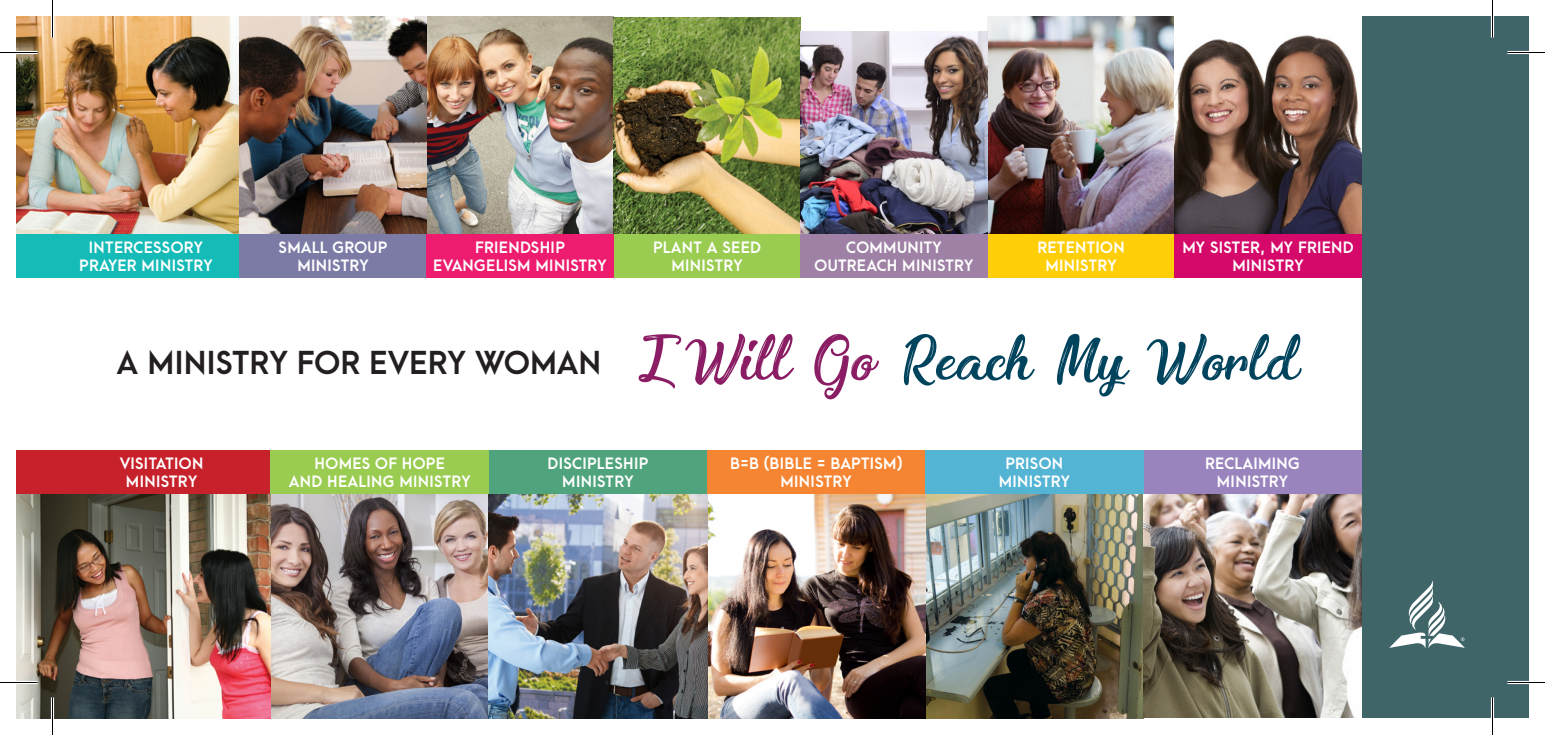
<style>
.page{position:relative;width:1545px;height:735px;background:#fff}
.page>*{position:absolute;margin:0;border:0;box-sizing:border-box;transform-origin:0 0}
.t1{font:52.5px "Enchanting Celebrations";color:#00435d}
.t2{font:800 30.25px "Arca Majora 2";letter-spacing:.01em;color:#231f20}
.t3{font:800 15px "Arca Majora 2";letter-spacing:.025em;color:#fff}
.s1{color:#8a1d63}
</style>
<div class="page">
<img style="left:16px;top:494px;width:1346px;height:225px">
<div style="left:16px;top:450px;width:255px;height:44px;background:#c7212b"></div>
<div style="left:489px;top:450px;width:218px;height:44px;background:#50a47d"></div>
<div style="left:1143px;top:450px;width:219px;height:44px;background:#9a84bd"></div>
<div style="left:271px;top:450px;width:218px;height:44px;background:#9acc51"></div>
<div style="left:707px;top:450px;width:218px;height:44px;background:#f58532"></div>
<div style="left:925px;top:450px;width:218px;height:44px;background:#54b4d4"></div>
<img style="left:16px;top:17px;width:224px;height:218px">
<img style="left:427px;top:17px;width:374px;height:218px">
<img style="left:988px;top:17px;width:187px;height:217px">
<img style="left:240px;top:17px;width:187px;height:218px">
<img style="left:801px;top:32px;width:187px;height:203px">
<img style="left:1175px;top:35px;width:187px;height:200px">
<div style="left:1362px;top:17px;width:166px;height:702px;background:#3f6569"></div>
<svg style="left:1389px;top:581px;width:76px;height:67px"></svg>
<div style="left:988px;top:235px;width:187px;height:43px;background:#fece08"></div>
<div style="left:1175px;top:235px;width:187px;height:43px;background:#d40969"></div>
<div style="left:16px;top:235px;width:224px;height:43px;background:#15bbb7"></div>
<div style="left:240px;top:235px;width:187px;height:43px;background:#7c7ba6"></div>
<div style="left:614px;top:235px;width:187px;height:43px;background:#9acc51"></div>
<div style="left:427px;top:235px;width:187px;height:43px;background:#ed1c6e"></div>
<div style="left:801px;top:235px;width:187px;height:43px;background:#9e81a4"></div>
<hr style="left:0;top:51px;width:38px;height:3px;background:#fff">
<hr style="left:1508px;top:51px;width:37px;height:3px;background:#fff">
<hr style="left:0;top:681px;width:38px;height:3px;background:#fff">
<hr style="left:1508px;top:681px;width:37px;height:3px;background:#fff">
<hr style="left:51px;top:0;width:3px;height:38px;background:#fff">
<hr style="left:51px;top:698px;width:3px;height:37px;background:#fff">
<hr style="left:1491px;top:0;width:3px;height:38px;background:#fff">
<hr style="left:1491px;top:698px;width:3px;height:37px;background:#fff">
<hr style="left:0;top:52px;width:38px;height:1px;background:#000">
<hr style="left:1508px;top:52px;width:37px;height:1px;background:#000">
<hr style="left:0;top:682px;width:38px;height:1px;background:#000">
<hr style="left:1508px;top:682px;width:37px;height:1px;background:#000">
<hr style="left:52px;top:0;width:1px;height:38px;background:#000">
<hr style="left:52px;top:698px;width:1px;height:37px;background:#000">
<hr style="left:1492px;top:0;width:1px;height:38px;background:#000">
<hr style="left:1492px;top:698px;width:1px;height:37px;background:#000">
<p class="t3" style="left:89px;top:239px;width:116px">INTERCESSORY</p>
<p class="t3" style="left:79px;top:257px;width:135px">PRAYER MINISTRY</p>
<p class="t3" style="left:279px;top:239px;width:110px">SMALL GROUP</p>
<p class="t3" style="left:297px;top:257px;width:73px">MINISTRY</p>
<p class="t3" style="left:475px;top:239px;width:91px">FRIENDSHIP</p>
<p class="t3" style="left:433px;top:257px;width:175px">EVANGELISM MINISTRY</p>
<p class="t3" style="left:653px;top:239px;width:109px">PLANT A SEED</p>
<p class="t3" style="left:671px;top:257px;width:73px">MINISTRY</p>
<p class="t3" style="left:846px;top:239px;width:97px">COMMUNITY</p>
<p class="t3" style="left:815px;top:257px;width:160px">OUTREACH MINISTRY</p>
<p class="t3" style="left:1037px;top:239px;width:89px">RETENTION</p>
<p class="t3" style="left:1045px;top:257px;width:73px">MINISTRY</p>
<p class="t3" style="left:1182px;top:239px;width:173px">MY SISTER, MY FRIEND</p>
<p class="t3" style="left:1232px;top:257px;width:73px">MINISTRY</p>
<p class="t2" style="left:117px;top:346px;width:486px">A MINISTRY FOR EVERY WOMAN</p>
<p class="t1" style="left:646px;top:323px;width:653px"><span class="s1">I Will Go</span> Reach My World</p>
<p class="t3" style="left:120px;top:455px;width:85px">VISITATION</p>
<p class="t3" style="left:126px;top:473px;width:73px">MINISTRY</p>
<p class="t3" style="left:315px;top:455px;width:132px">HOMES OF HOPE</p>
<p class="t3" style="left:289px;top:473px;width:183px">AND HEALING MINISTRY</p>
<p class="t3" style="left:548px;top:455px;width:102px">DISCIPLESHIP</p>
<p class="t3" style="left:562px;top:473px;width:73px">MINISTRY</p>
<p class="t3" style="left:730px;top:455px;width:174px">B=B (BIBLE = BAPTISM)</p>
<p class="t3" style="left:781px;top:473px;width:73px">MINISTRY</p>
<p class="t3" style="left:1005px;top:455px;width:59px">PRISON</p>
<p class="t3" style="left:999px;top:473px;width:73px">MINISTRY</p>
<p class="t3" style="left:1205px;top:455px;width:96px">RECLAIMING</p>
<p class="t3" style="left:1217px;top:473px;width:73px">MINISTRY</p>
</div>
